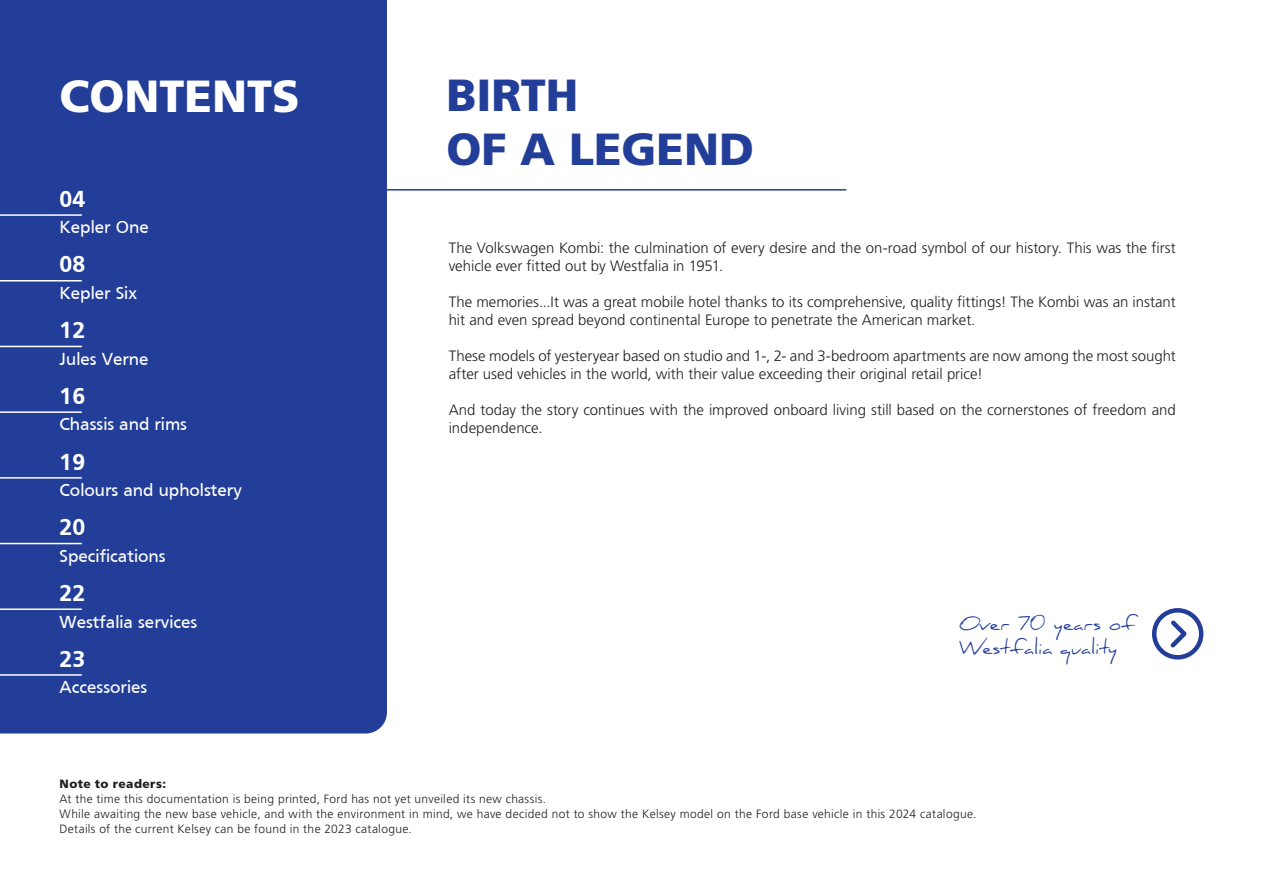
<style>
.page{position:relative;width:1263px;height:893px;background:#fff}
.page>*{position:absolute;margin:0;border:0;box-sizing:border-box;transform-origin:0 0}
.t1{font:900 45px/54px "Frutiger";color:#233e98}
.t2{font:900 45px "Frutiger";color:#fff}
.t3{font:700 24px "Frutiger";color:#fff}
.t4{font:19.5px/23.4px "Daniel";letter-spacing:.005em;color:#233e98}
.t5{font:18px "Frutiger";color:#fff}
.t6{font:300 15px/18px "Frutiger";color:#231f20}
.t7{font:300 12px/15px "Frutiger";letter-spacing:.025em;color:#231f20}
.t8{font:900 12px "Frutiger";letter-spacing:.035em;color:#231f20}
</style>
<div class="page">
<hr style="left:333px;top:189px;width:513px;height:2px;background:#233e98">
<div style="left:0;top:0;width:387px;height:733px;background:#233e98"></div>
<hr style="left:0;top:214px;width:82px;height:2px;background:#fff">
<hr style="left:0;top:280px;width:82px;height:1px;background:#fff">
<hr style="left:0;top:346px;width:82px;height:1px;background:#fff">
<hr style="left:0;top:411px;width:82px;height:2px;background:#fff">
<hr style="left:0;top:477px;width:82px;height:2px;background:#fff">
<hr style="left:0;top:543px;width:82px;height:1px;background:#fff">
<hr style="left:0;top:608px;width:82px;height:2px;background:#fff">
<hr style="left:0;top:674px;width:82px;height:2px;background:#fff">
<div style="left:1152px;top:608px;width:51px;height:52px;border:4px solid #233e98;border-radius:50%"></div>
<svg style="left:1166px;top:616px;width:25px;height:36px"></svg>
<h1 class="t2" style="left:60px;top:69px;width:242px">CONTENTS</h1>
<h2 class="t3" style="left:60px;top:185px;width:27px">04</h2>
<p class="t5" style="left:60px;top:217px;width:91px">Kepler One</p>
<h2 class="t3" style="left:60px;top:250px;width:27px">08</h2>
<p class="t5" style="left:60px;top:283px;width:79px">Kepler Six</p>
<h2 class="t3" style="left:60px;top:316px;width:27px">12</h2>
<p class="t5" style="left:60px;top:348px;width:91px">Jules Verne</p>
<h2 class="t3" style="left:60px;top:382px;width:27px">16</h2>
<p class="t5" style="left:60px;top:414px;width:129px">Chassis and rims</p>
<h2 class="t3" style="left:60px;top:448px;width:27px">19</h2>
<p class="t5" style="left:60px;top:480px;width:184px">Colours and upholstery</p>
<h2 class="t3" style="left:60px;top:514px;width:27px">20</h2>
<p class="t5" style="left:60px;top:546px;width:108px">Specifications</p>
<h2 class="t3" style="left:60px;top:579px;width:27px">22</h2>
<p class="t5" style="left:60px;top:611px;width:139px">Westfalia services</p>
<h2 class="t3" style="left:60px;top:645px;width:27px">23</h2>
<p class="t5" style="left:60px;top:677px;width:89px">Accessories</p>
<h1 class="t1" style="left:446px;top:68px;width:309px">BIRTH<br>OF A LEGEND</h1>
<p class="t6" style="left:449px;top:239px;width:729px">The Volkswagen Kombi: the culmination of every desire and the on-road symbol of our history. This was the first vehicle ever fitted out by Westfalia in 1951.</p>
<p class="t6" style="left:449px;top:293px;width:728px">The memories...It was a great mobile hotel thanks to its comprehensive, quality fittings! The Kombi was an instant hit and even spread beyond continental Europe to penetrate the American market.</p>
<p class="t6" style="left:449px;top:347px;width:729px">These models of yesteryear based on studio and 1-, 2- and 3-bedroom apartments are now among the most sought after used vehicles in the world, with their value exceeding their original retail price!</p>
<p class="t6" style="left:449px;top:401px;width:729px">And today the story continues with the improved onboard living still based on the cornerstones of freedom and independence.</p>
<h3 class="t4" style="left:959px;top:612px;width:178px">Over 70 years of<br>Westfalia quality</h3>
<p class="t8" style="left:60px;top:777px;width:108px">Note to readers:</p>
<p class="t7" style="left:60px;top:792px;width:918px">At the time this documentation is being printed, Ford has not yet unveiled its new chassis.<br>While awaiting the new base vehicle, and with the environment in mind, we have decided not to show the Kelsey model on the Ford base vehicle in this 2024 catalogue.<br>Details of the current Kelsey can be found in the 2023 catalogue.</p>
</div>
